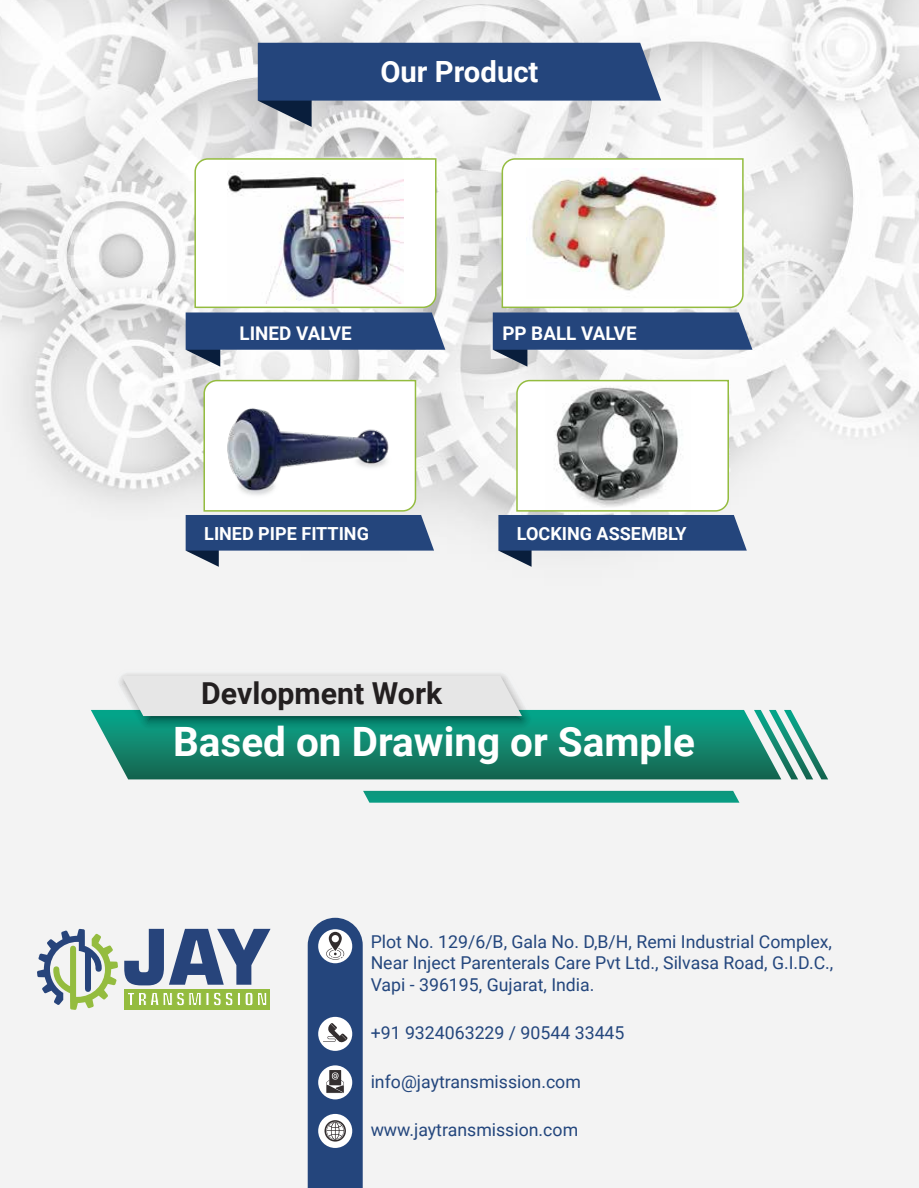
<style>
.page{position:relative;width:919px;height:1188px;background:#fff}
.page>*{position:absolute;margin:0;border:0;box-sizing:border-box;transform-origin:0 0}
.t1{font:700 40.5px "Roboto";color:#fff}
.t2{font:700 30.3px "Roboto";color:#231f20}
.t3{font:700 29.25px "Roboto";color:#fff}
.t4{font:700 18.75px "Roboto";color:#fff}
.t5{font:700 18px "Roboto";color:#fff}
.t6{font:17.7px/21.3px "Roboto";color:#23467d;text-align:justify}
</style>
<div class="page">
<img style="left:0;top:0;width:918px;height:1188px">
<svg style="left:258px;top:43px;width:403px;height:84px"></svg>
<svg style="left:492px;top:157px;width:260px;height:210px"></svg>
<img style="left:526px;top:168px;width:192px;height:130px">
<svg style="left:185px;top:157px;width:260px;height:210px"></svg>
<img style="left:227px;top:163px;width:176px;height:140px">
<svg style="left:307px;top:918px;width:55px;height:270px"></svg>
<svg style="left:498px;top:379px;width:248px;height:188px"></svg>
<svg style="left:185px;top:379px;width:249px;height:188px"></svg>
<svg style="left:91px;top:710px;width:662px;height:69px;background:#19856e"></svg>
<svg style="left:115px;top:669px;width:418px;height:62px;background:#afcec8"></svg>
<svg style="left:363px;top:791px;width:376px;height:12px;background:#149d84"></svg>
<svg style="left:753px;top:710px;width:74px;height:69px"></svg>
<svg style="left:37px;top:929px;width:81px;height:81px"></svg>
<div style="left:124px;top:989px;width:146px;height:20px;background:#94bc3f"></div>
<svg style="left:124px;top:929px;width:146px;height:77px"></svg>
<h3 class="t3" style="left:380px;top:51px;width:159px">Our Product</h3>
<p class="t4" style="left:239px;top:320px;width:113px">LINED VALVE</p>
<p class="t4" style="left:502px;top:320px;width:136px">PP BALL VALVE</p>
<p class="t5" style="left:204px;top:521px;width:166px">LINED PIPE FITTING</p>
<p class="t5" style="left:516px;top:521px;width:171px">LOCKING ASSEMBLY</p>
<h2 class="t2" style="left:201px;top:672px;width:242px">Devlopment Work</h2>
<h1 class="t1" style="left:173px;top:713px;width:523px">Based on Drawing or Sample</h1>
<p class="t6" style="left:370px;top:930px;width:464px">Plot No. 129/6/B, Gala No. D,B/H, Remi Industrial Complex, Near Inject Parenterals Care Pvt Ltd., Silvasa Road, G.I.D.C., Vapi - 396195, Gujarat, India.</p>
<p class="t6" style="left:370px;top:1021px;width:255px">+91 9324063229 / 90544 33445</p>
<p class="t6" style="left:370px;top:1070px;width:212px">info@jaytransmission.com</p>
<p class="t6" style="left:370px;top:1118px;width:209px">www.jaytransmission.com</p>
</div>
